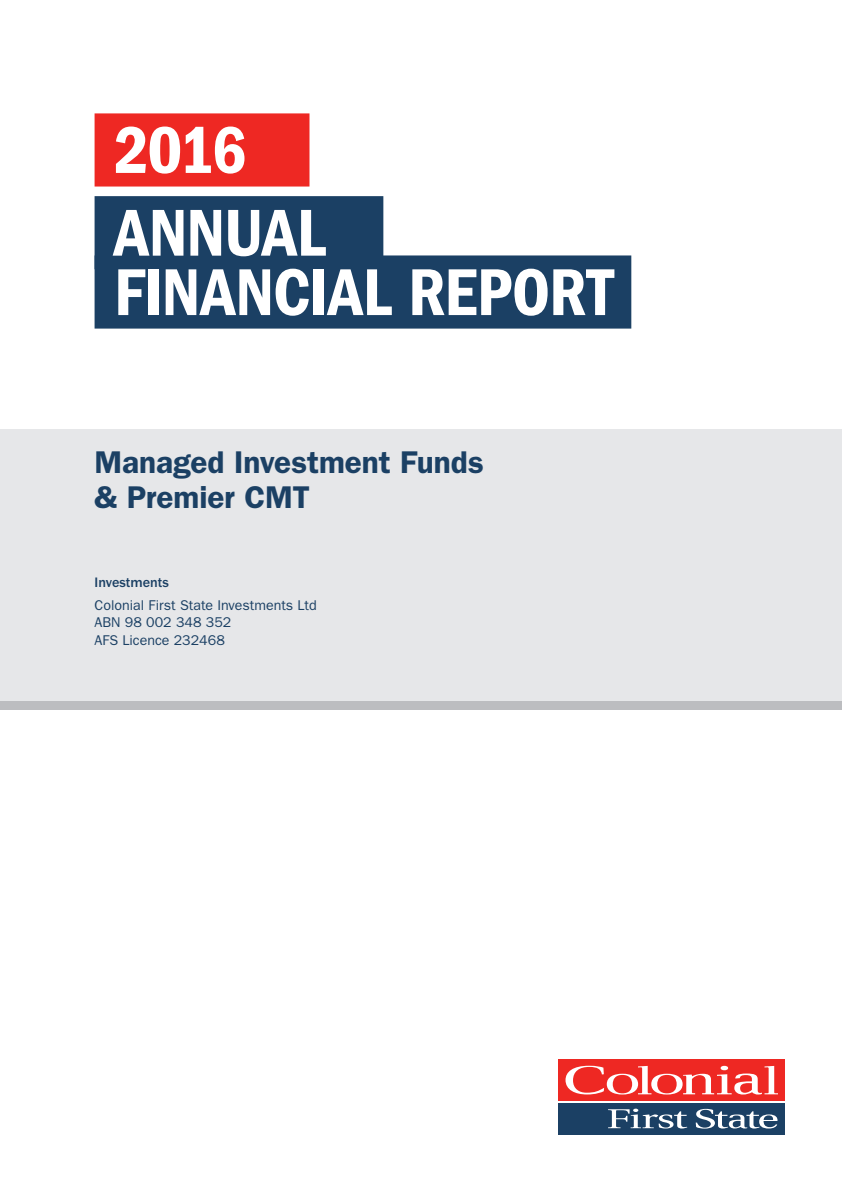
<style>
.page{position:relative;width:842px;height:1191px;background:#fff}
.page>*{position:absolute;margin:0;border:0;box-sizing:border-box;transform-origin:0 0}
.CFS_13_BLOCK_HEAD_Bl{font:68.6px/59.4px "ITC Franklin Gothic Std Dm Cd";letter-spacing:-.005em;color:#fff}
.CFS_13_BLOCK_HEAD_Re{font:68.6px "ITC Franklin Gothic Std Dm Cd";color:#fff}
.PDS_TEXT_Doc_Heade{font:600 31.6px/34.6px "ITC Franklin Gothic Std";color:#1b4064}
.PDS_TEXT_Issue_num{font:14.2px/17.4px "ITC Franklin Gothic Std";color:#1b4064}
.PDS_TEXT_Issue_num-2{font:500 14.2px "ITC Franklin Gothic Std";color:#1b4064}
</style>
<div class="page">
<div style="left:0;top:429px;width:842px;height:271px;background:#e6e7e9"></div>
<div style="left:0;top:700px;width:842px;height:9px;background:#bcbdc0"></div>
<div style="left:95px;top:113px;width:214px;height:73px;background:#ee2823"></div>
<div style="left:95px;top:196px;width:288px;height:73px;background:#1b4064"></div>
<div style="left:95px;top:255px;width:536px;height:73px;background:#1b4064"></div>
<div style="left:558px;top:1059px;width:227px;height:41px;background:#ee2823"></div>
<div style="left:558px;top:1103px;width:227px;height:31px;background:#1b4064"></div>
<svg style="left:565px;top:1065px;width:213px;height:29px"></svg>
<svg style="left:608px;top:1108px;width:79px;height:20px"></svg>
<svg style="left:696px;top:1108px;width:81px;height:20px"></svg>
<p class="CFS_13_BLOCK_HEAD_Re" style="left:114px;top:111px;width:134px">2016</p>
<p class="CFS_13_BLOCK_HEAD_Bl" style="left:114px;top:203px;width:501px">ANNUAL<br>FINANCIAL REPORT</p>
<p class="PDS_TEXT_Doc_Heade" style="left:95px;top:445px;width:391px">Managed Investment Funds &amp; Premier CMT</p>
<p class="PDS_TEXT_Issue_num-2" style="left:95px;top:574px;width:76px">Investments</p>
<p class="PDS_TEXT_Issue_num" style="left:95px;top:596px;width:224px">Colonial First State Investments Ltd<br>ABN 98 002 348 352<br>AFS Licence 232468</p>
</div>
